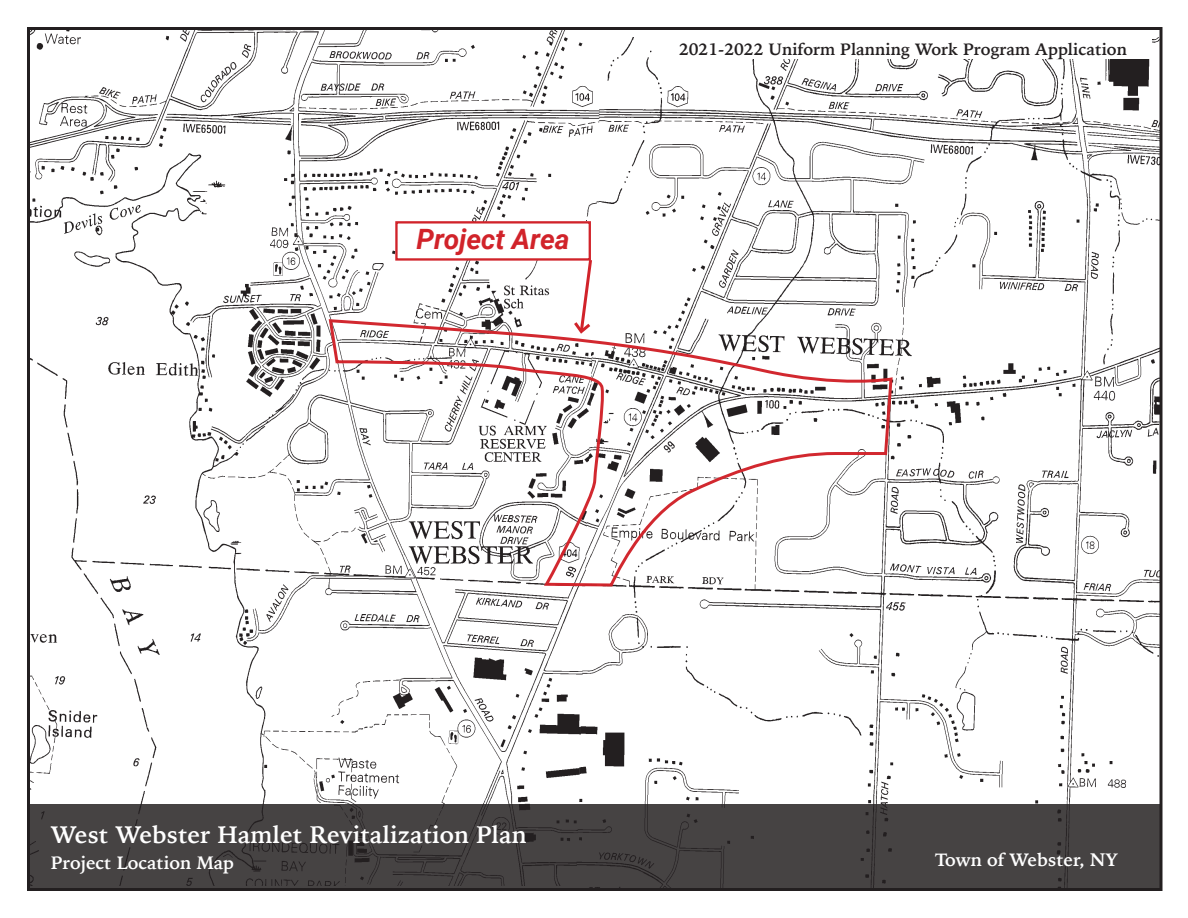
<style>
.page{position:relative;width:1188px;height:918px;background:#fff}
.page>*{position:absolute;margin:0;border:0;box-sizing:border-box;transform-origin:0 0}
.t1{font:italic 700 28.05px "Roboto";color:#d1232a}
.t2{font:700 24px "Iowan Old Style";color:#fff}
.t3{font:700 18px "Iowan Old Style";color:#fff}
.t4{font:700 16.5px "Iowan Old Style";color:#231f20}
</style>
<div class="page">
<img style="left:628px;top:38px;width:530px;height:767px">
<img style="left:31px;top:31px;width:597px;height:774px">
<svg style="left:27px;top:805px;width:1134px;height:86px;background:#434040"></svg>
<div style="left:396px;top:222px;width:194px;height:37px;background:#fff"></div>
<div style="left:395px;top:221px;width:196px;height:40px;border:2px solid #d1232a"></div>
<svg style="left:571px;top:257px;width:23px;height:61px"></svg>
<div style="left:654px;top:38px;width:498px;height:21px;background:#fff"></div>
<svg style="left:327px;top:318px;width:567px;height:270px"></svg>
<h1 class="t1" style="left:417px;top:220px;width:155px">Project Area</h1>
<p class="t4" style="left:679px;top:34px;width:449px">2021-2022 Uniform Planning Work Program Application</p>
<h2 class="t2" style="left:51px;top:813px;width:478px">West Webster Hamlet Revitalization Plan</h2>
<p class="t3" style="left:51px;top:846px;width:185px">Project Location Map</p>
<p class="t3" style="left:935px;top:844px;width:185px">Town of Webster, NY</p>
</div>
